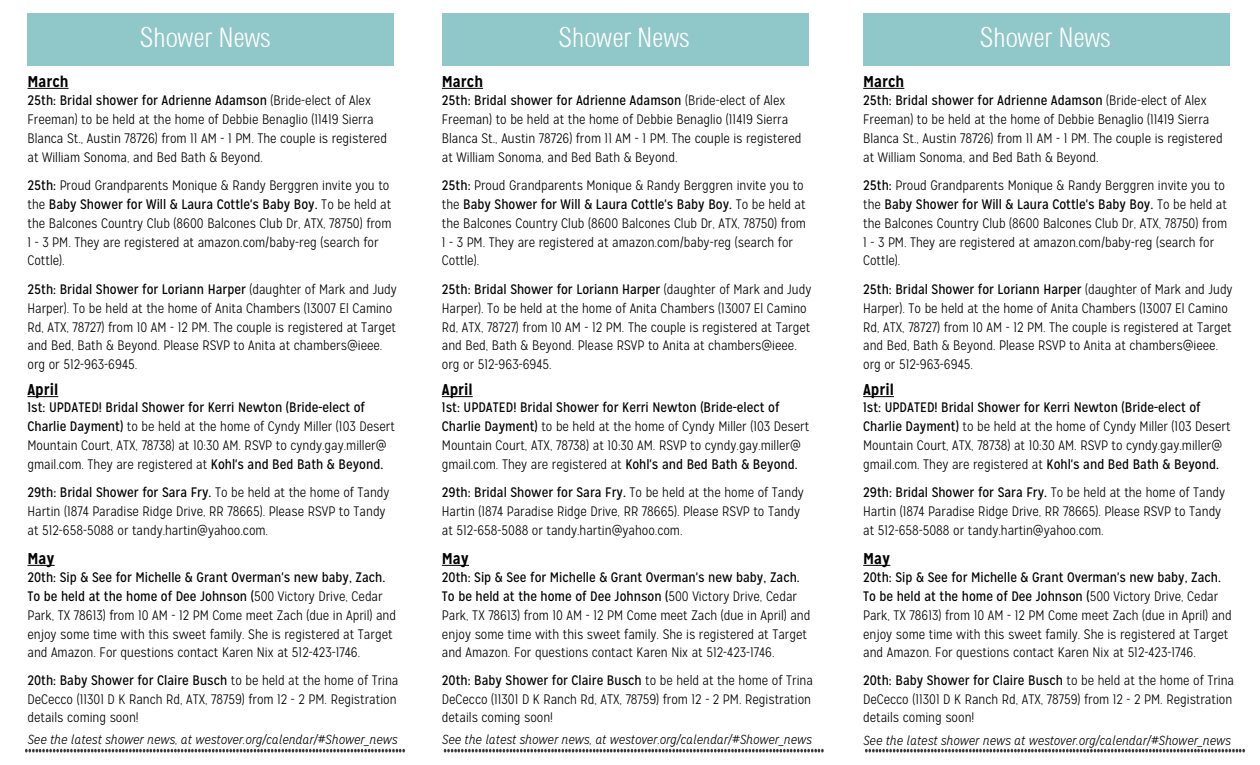
<style>
.page{position:relative;width:1260px;height:765px;background:#fff}
.page>*{position:absolute;margin:0;border:0;box-sizing:border-box;transform-origin:0 0}
.Paragraph_Style_2_co{font:27.5px "Sertig";color:#fff}
.Paragraph_Style_2_co-2{font:700 15.62px "Mission Gothic";color:#000}
.Paragraph_Style_2_co-3{font:300 13.75px/18.8px "Mission Gothic";color:#000}
.Paragraph_Style_2_co-4{font:italic 300 13.12px "Mission Gothic";color:#000}
.s1{font-weight:400}
</style>
<div class="page">
<svg style="left:25px;top:749px;width:380px;height:3px"></svg>
<div style="left:28px;top:14px;width:366px;height:52px;background:#90c7c8"></div>
<svg style="left:444px;top:749px;width:380px;height:3px"></svg>
<div style="left:442px;top:14px;width:367px;height:52px;background:#90c7c8"></div>
<svg style="left:865px;top:749px;width:380px;height:3px"></svg>
<div style="left:863px;top:14px;width:367px;height:52px;background:#90c7c8"></div>
<hr style="left:28px;top:88px;width:41px;height:1px;background:#000">
<svg style="left:28px;top:565px;width:27px;height:1px"></svg>
<hr style="left:28px;top:396px;width:30px;height:1px;background:#000">
<hr style="left:863px;top:88px;width:41px;height:1px;background:#000">
<svg style="left:863px;top:565px;width:27px;height:1px"></svg>
<hr style="left:863px;top:396px;width:31px;height:1px;background:#000">
<hr style="left:442px;top:88px;width:41px;height:1px;background:#000">
<svg style="left:442px;top:565px;width:27px;height:1px"></svg>
<hr style="left:442px;top:396px;width:31px;height:1px;background:#000">
<p class="Paragraph_Style_2_co-2" style="left:28px;top:71px;width:43px">March</p>
<p class="Paragraph_Style_2_co" style="left:140px;top:21px;width:133px">Shower News</p>
<p class="Paragraph_Style_2_co" style="left:558px;top:21px;width:133px">Shower News</p>
<p class="Paragraph_Style_2_co" style="left:980px;top:21px;width:133px">Shower News</p>
<p class="Paragraph_Style_2_co-2" style="left:442px;top:71px;width:43px">March</p>
<p class="Paragraph_Style_2_co-2" style="left:863px;top:71px;width:43px">March</p>
<p class="Paragraph_Style_2_co-3" style="left:28px;top:91px;width:361px"><span class="s1">25th: Bridal shower for Adrienne Adamson</span> (Bride-elect of Alex Freeman) to be held at the home of Debbie Benaglio (11419 Sierra Blanca St., Austin 78726) from 11 AM - 1 PM. The couple is registered at William Sonoma, and Bed Bath &amp; Beyond.</p>
<p class="Paragraph_Style_2_co-3" style="left:28px;top:176px;width:366px"><span class="s1">25th:</span> Proud Grandparents Monique &amp; Randy Berggren invite you to the <span class="s1">Baby Shower for Will &amp; Laura Cottle's Baby Boy.</span> To be held at the Balcones Country Club (8600 Balcones Club Dr, ATX, 78750) from 1 - 3 PM. They are registered at amazon.com/baby-reg (search for Cottle).</p>
<p class="Paragraph_Style_2_co-3" style="left:28px;top:280px;width:371px"><span class="s1">25th: Bridal Shower for Loriann Harper</span> (daughter of Mark and Judy Harper). To be held at the home of Anita Chambers (13007 El Camino Rd, ATX, 78727) from 10 AM - 12 PM. The couple is registered at Target and Bed, Bath &amp; Beyond. Please RSVP to Anita at chambers@ieee. org or 512-963-6945.</p>
<p class="Paragraph_Style_2_co-2" style="left:28px;top:380px;width:32px">April</p>
<p class="Paragraph_Style_2_co-3" style="left:28px;top:398px;width:369px"><span class="s1">1st: UPDATED! Bridal Shower for Kerri Newton (Bride-elect of Charlie Dayment)</span> to be held at the home of Cyndy Miller (103 Desert Mountain Court, ATX, 78738) at 10:30 AM. RSVP to cyndy.gay.miller@ gmail.com. They are registered at <span class="s1">Kohl's and Bed Bath &amp; Beyond.</span></p>
<p class="Paragraph_Style_2_co-3" style="left:28px;top:483px;width:364px"><span class="s1">29th: Bridal Shower for Sara Fry.</span> To be held at the home of Tandy<br>Hartin (1874 Paradise Ridge Drive, RR 78665). Please RSVP to Tandy at 512-658-5088 or tandy.hartin@yahoo.com.</p>
<p class="Paragraph_Style_2_co-2" style="left:28px;top:548px;width:29px">May</p>
<p class="Paragraph_Style_2_co-3" style="left:28px;top:568px;width:370px"><span class="s1">20th: Sip &amp; See for Michelle &amp; Grant Overman's new baby, Zach.<br>To be held at the home of Dee Johnson (</span>500 Victory Drive, Cedar Park, TX 78613) from 10 AM - 12 PM Come meet Zach (due in April) and enjoy some time with this sweet family. She is registered at Target and Amazon. For questions contact Karen Nix at 512-423-1746.</p>
<p class="Paragraph_Style_2_co-3" style="left:28px;top:671px;width:372px"><span class="s1">20th: Baby Shower for Claire Busch</span> to be held at the home of Trina<br>DeCecco (11301 D K Ranch Rd, ATX, 78759) from 12 - 2 PM. Registration details coming soon!</p>
<p class="Paragraph_Style_2_co-3" style="left:442px;top:91px;width:361px"><span class="s1">25th: Bridal shower for Adrienne Adamson</span> (Bride-elect of Alex Freeman) to be held at the home of Debbie Benaglio (11419 Sierra Blanca St., Austin 78726) from 11 AM - 1 PM. The couple is registered at William Sonoma, and Bed Bath &amp; Beyond.</p>
<p class="Paragraph_Style_2_co-3" style="left:442px;top:176px;width:366px"><span class="s1">25th:</span> Proud Grandparents Monique &amp; Randy Berggren invite you to the <span class="s1">Baby Shower for Will &amp; Laura Cottle's Baby Boy.</span> To be held at the Balcones Country Club (8600 Balcones Club Dr, ATX, 78750) from 1 - 3 PM. They are registered at amazon.com/baby-reg (search for Cottle).</p>
<p class="Paragraph_Style_2_co-3" style="left:442px;top:280px;width:371px"><span class="s1">25th: Bridal Shower for Loriann Harper</span> (daughter of Mark and Judy Harper). To be held at the home of Anita Chambers (13007 El Camino Rd, ATX, 78727) from 10 AM - 12 PM. The couple is registered at Target and Bed, Bath &amp; Beyond. Please RSVP to Anita at chambers@ieee. org or 512-963-6945.</p>
<p class="Paragraph_Style_2_co-2" style="left:442px;top:380px;width:32px">April</p>
<p class="Paragraph_Style_2_co-3" style="left:442px;top:398px;width:369px"><span class="s1">1st: UPDATED! Bridal Shower for Kerri Newton (Bride-elect of Charlie Dayment)</span> to be held at the home of Cyndy Miller (103 Desert Mountain Court, ATX, 78738) at 10:30 AM. RSVP to cyndy.gay.miller@ gmail.com. They are registered at <span class="s1">Kohl's and Bed Bath &amp; Beyond.</span></p>
<p class="Paragraph_Style_2_co-3" style="left:442px;top:483px;width:364px"><span class="s1">29th: Bridal Shower for Sara Fry.</span> To be held at the home of Tandy<br>Hartin (1874 Paradise Ridge Drive, RR 78665). Please RSVP to Tandy at 512-658-5088 or tandy.hartin@yahoo.com.</p>
<p class="Paragraph_Style_2_co-2" style="left:442px;top:548px;width:29px">May</p>
<p class="Paragraph_Style_2_co-3" style="left:442px;top:568px;width:370px"><span class="s1">20th: Sip &amp; See for Michelle &amp; Grant Overman's new baby, Zach.<br>To be held at the home of Dee Johnson (</span>500 Victory Drive, Cedar Park, TX 78613) from 10 AM - 12 PM Come meet Zach (due in April) and enjoy some time with this sweet family. She is registered at Target and Amazon. For questions contact Karen Nix at 512-423-1746.</p>
<p class="Paragraph_Style_2_co-3" style="left:442px;top:671px;width:372px"><span class="s1">20th: Baby Shower for Claire Busch</span> to be held at the home of Trina<br>DeCecco (11301 D K Ranch Rd, ATX, 78759) from 12 - 2 PM. Registration details coming soon!</p>
<p class="Paragraph_Style_2_co-3" style="left:863px;top:91px;width:361px"><span class="s1">25th: Bridal shower for Adrienne Adamson</span> (Bride-elect of Alex Freeman) to be held at the home of Debbie Benaglio (11419 Sierra Blanca St., Austin 78726) from 11 AM - 1 PM. The couple is registered at William Sonoma, and Bed Bath &amp; Beyond.</p>
<p class="Paragraph_Style_2_co-3" style="left:863px;top:176px;width:366px"><span class="s1">25th:</span> Proud Grandparents Monique &amp; Randy Berggren invite you to the <span class="s1">Baby Shower for Will &amp; Laura Cottle's Baby Boy.</span> To be held at the Balcones Country Club (8600 Balcones Club Dr, ATX, 78750) from 1 - 3 PM. They are registered at amazon.com/baby-reg (search for Cottle).</p>
<p class="Paragraph_Style_2_co-3" style="left:863px;top:280px;width:371px"><span class="s1">25th: Bridal Shower for Loriann Harper</span> (daughter of Mark and Judy Harper). To be held at the home of Anita Chambers (13007 El Camino Rd, ATX, 78727) from 10 AM - 12 PM. The couple is registered at Target and Bed, Bath &amp; Beyond. Please RSVP to Anita at chambers@ieee. org or 512-963-6945.</p>
<p class="Paragraph_Style_2_co-2" style="left:863px;top:380px;width:32px">April</p>
<p class="Paragraph_Style_2_co-3" style="left:863px;top:398px;width:369px"><span class="s1">1st: UPDATED! Bridal Shower for Kerri Newton (Bride-elect of Charlie Dayment)</span> to be held at the home of Cyndy Miller (103 Desert Mountain Court, ATX, 78738) at 10:30 AM. RSVP to cyndy.gay.miller@ gmail.com. They are registered at <span class="s1">Kohl's and Bed Bath &amp; Beyond.</span></p>
<p class="Paragraph_Style_2_co-3" style="left:863px;top:483px;width:364px"><span class="s1">29th: Bridal Shower for Sara Fry.</span> To be held at the home of Tandy<br>Hartin (1874 Paradise Ridge Drive, RR 78665). Please RSVP to Tandy at 512-658-5088 or tandy.hartin@yahoo.com.</p>
<p class="Paragraph_Style_2_co-2" style="left:863px;top:548px;width:29px">May</p>
<p class="Paragraph_Style_2_co-3" style="left:863px;top:568px;width:370px"><span class="s1">20th: Sip &amp; See for Michelle &amp; Grant Overman's new baby, Zach.<br>To be held at the home of Dee Johnson (</span>500 Victory Drive, Cedar Park, TX 78613) from 10 AM - 12 PM Come meet Zach (due in April) and enjoy some time with this sweet family. She is registered at Target and Amazon. For questions contact Karen Nix at 512-423-1746.</p>
<p class="Paragraph_Style_2_co-3" style="left:863px;top:671px;width:372px"><span class="s1">20th: Baby Shower for Claire Busch</span> to be held at the home of Trina<br>DeCecco (11301 D K Ranch Rd, ATX, 78759) from 12 - 2 PM. Registration details coming soon!</p>
<p class="Paragraph_Style_2_co-4" style="left:28px;top:731px;width:372px">See the latest shower news, at westover.org/calendar/#Shower_news</p>
<p class="Paragraph_Style_2_co-4" style="left:442px;top:731px;width:372px">See the latest shower news, at westover.org/calendar/#Shower_news</p>
<p class="Paragraph_Style_2_co-4" style="left:863px;top:733px;width:369px">See the latest shower news at westover.org/calendar/#Shower_news</p>
</div>
